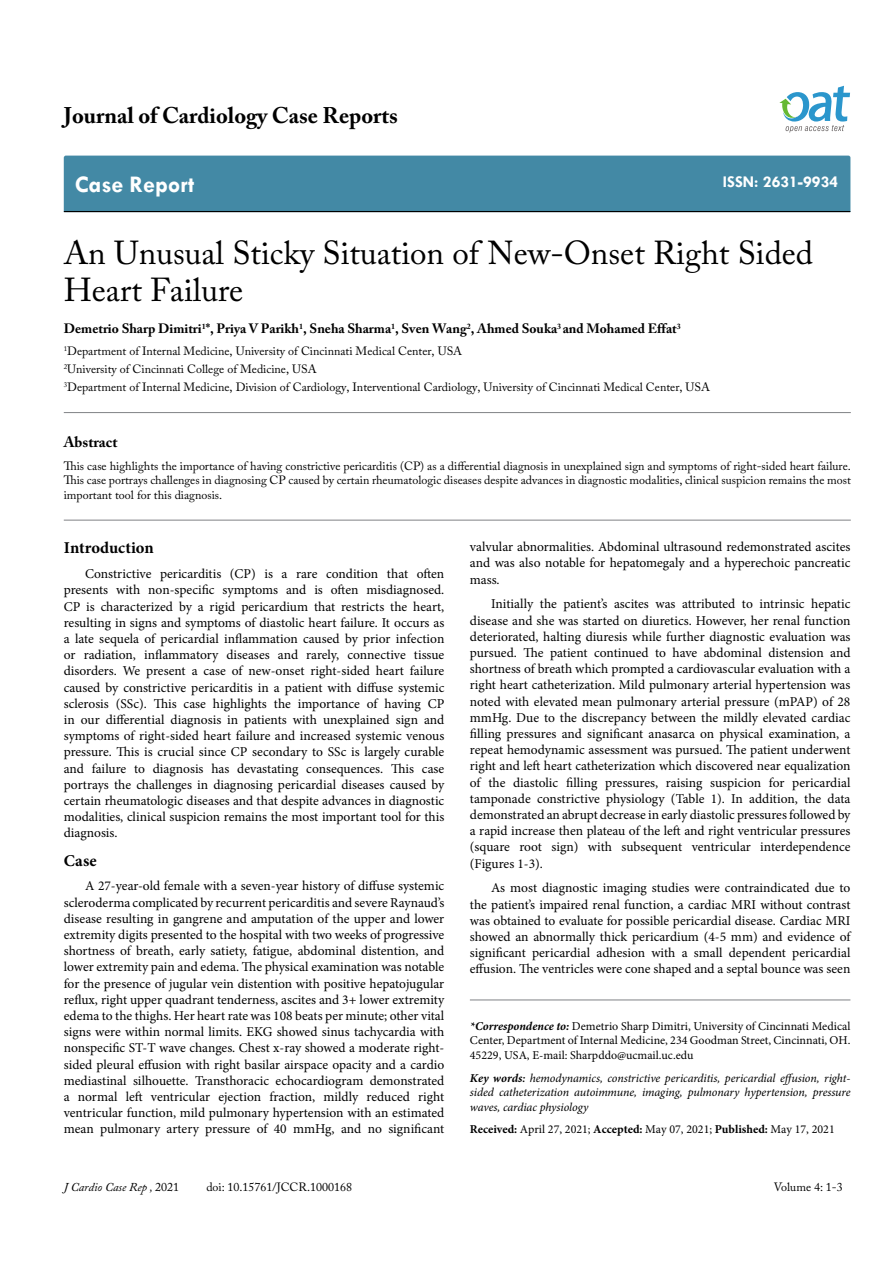
<style>
.page{position:relative;width:893px;height:1263px;background:#fff}
.page>*{position:absolute;margin:0;border:0;box-sizing:border-box;transform-origin:0 0}
.t1{font:33px/37.5px "Adobe Caslon Pro";color:#000}
.t2{font:700 24px "Tw Cen";color:#fff}
.t3{font:700 22.5px "Adobe Caslon Pro";color:#000}
.t4{font:700 16.5px "Minion Pro";letter-spacing:.005em;color:#000}
.t5{font:700 16.5px "Tw Cen";color:#fff}
.t6{font:700 15px "Adobe Caslon Pro";color:#000}
.t7{font:13.5px/16.2px "Minion Pro";color:#000;text-align:justify}
.t8{font:700 13.5px "Adobe Caslon Pro";color:#000}
.t9{font:12px/18px "Adobe Caslon Pro";color:#000}
.t10{font:12px/14.4px "Minion Pro";color:#000;text-align:justify}
.t11{font:italic 12px/14.4px "Minion Pro";letter-spacing:-.01em;color:#000;text-align:justify}
.t12{font:italic 12px "Adobe Caslon Pro";color:#000}
.s1{font-weight:700;font-style:italic}
.s2{font-weight:700}
.s3{font-weight:600}
.s4{font-style:normal}
</style>
<div class="page">
<div style="left:64px;top:156px;width:786px;height:55px;background:#4389a5"></div>
<hr style="left:64px;top:211px;width:786px;height:1px;background:#000">
<svg style="left:779px;top:86px;width:71px;height:47px"></svg>
<hr style="left:64px;top:520px;width:787px;height:1px;background:#808285">
<hr style="left:64px;top:412px;width:787px;height:1px;background:#808285">
<hr style="left:470px;top:1000px;width:380px;height:1px;background:#808285">
<h3 class="t3" style="left:64px;top:102px;width:335px">Journal of Cardiology Case Reports</h3>
<h2 class="t2" style="left:75px;top:170px;width:121px">Case Report</h2>
<p class="t5" style="left:723px;top:172px;width:117px">ISSN: 2631-9934</p>
<h1 class="t1" style="left:64px;top:233px;width:751px">An Unusual Sticky Situation of New-Onset Right Sided<br>Heart Failure</h1>
<p class="t8" style="left:64px;top:320px;width:618px">Demetrio Sharp Dimitri<sup>1</sup>*, Priya V Parikh<sup>1</sup>, Sneha Sharma<sup>1</sup>, Sven Wang<sup>2</sup>, Ahmed Souka<sup>3</sup> and Mohamed Effat<sup>3</sup></p>
<p class="t9" style="left:64px;top:342px;width:648px"><sup>1</sup>Department of Internal Medicine, University of Cincinnati Medical Center, USA<br><sup>2</sup>University of Cincinnati College of Medicine, USA<br><sup>3</sup>Department of Internal Medicine, Division of Cardiology, Interventional Cardiology, University of Cincinnati Medical Center, USA</p>
<p class="t6" style="left:64px;top:433px;width:55px">Abstract</p>
<p class="t9" style="left:64px;top:459px;width:789px;line-height:14.4px;text-align:justify">This case highlights the importance of having constrictive pericarditis (CP) as a differential diagnosis in unexplained sign and symptoms of right-sided heart failure.<br>This case portrays challenges in diagnosing CP caused by certain rheumatologic diseases despite advances in diagnostic modalities, clinical suspicion remains the most important tool for this diagnosis.</p>
<p class="t4" style="left:64px;top:536px;width:91px">Introduction</p>
<p class="t7" style="left:64px;top:566px;width:382px;text-indent:21px">Constrictive pericarditis (CP) is a rare condition that often presents with non-specific symptoms and is often misdiagnosed.<br>CP is characterized by a rigid pericardium that restricts the heart, resulting in signs and symptoms of diastolic heart failure. It occurs as a late sequela of pericardial inflammation caused by prior infection or radiation, inflammatory diseases and rarely, connective tissue disorders. We present a case of new-onset right-sided heart failure caused by constrictive pericarditis in a patient with diffuse systemic sclerosis (SSc). This case highlights the importance of having CP in our differential diagnosis in patients with unexplained sign and symptoms of right-sided heart failure and increased systemic venous pressure. This is crucial since CP secondary to SSc is largely curable and failure to diagnosis has devastating consequences. This case portrays the challenges in diagnosing pericardial diseases caused by certain rheumatologic diseases and that despite advances in diagnostic modalities, clinical suspicion remains the most important tool for this diagnosis.</p>
<p class="t4" style="left:64px;top:849px;width:34px">Case</p>
<p class="t7" style="left:64px;top:878px;width:382px;text-indent:21px">A 27-year-old female with a seven-year history of diffuse systemic scleroderma complicated by recurrent pericarditis and severe Raynaud’s disease resulting in gangrene and amputation of the upper and lower extremity digits presented to the hospital with two weeks of progressive shortness of breath, early satiety, fatigue, abdominal distention, and lower extremity pain and edema. The physical examination was notable for the presence of jugular vein distention with positive hepatojugular reflux, right upper quadrant tenderness, ascites and 3+ lower extremity edema to the thighs. Her heart rate was 108 beats per minute; other vital signs were within normal limits. EKG showed sinus tachycardia with nonspecific ST-T wave changes. Chest x-ray showed a moderate right&shy;sided pleural effusion with right basilar airspace opacity and a cardio mediastinal silhouette. Transthoracic echocardiogram demonstrated a normal left ventricular ejection fraction, mildly reduced right ventricular function, mild pulmonary hypertension with an estimated mean pulmonary artery pressure of 40 mmHg, and no significant</p>
<p class="t7" style="left:470px;top:539px;width:382px">valvular abnormalities. Abdominal ultrasound redemonstrated ascites and was also notable for hepatomegaly and a hyperechoic pancreatic mass.</p>
<p class="t7" style="left:470px;top:596px;width:382px;text-indent:21px">Initially the patient’s ascites was attributed to intrinsic hepatic disease and she was started on diuretics. However, her renal function deteriorated, halting diuresis while further diagnostic evaluation was pursued. The patient continued to have abdominal distension and shortness of breath which prompted a cardiovascular evaluation with a right heart catheterization. Mild pulmonary arterial hypertension was noted with elevated mean pulmonary arterial pressure (mPAP) of 28 mmHg. Due to the discrepancy between the mildly elevated cardiac filling pressures and significant anasarca on physical examination, a repeat hemodynamic assessment was pursued. The patient underwent right and left heart catheterization which discovered near equalization of the diastolic filling pressures, raising suspicion for pericardial tamponade constrictive physiology (Table 1). In addition, the data demonstrated an abrupt decrease in early diastolic pressures followed by a rapid increase then plateau of the left and right ventricular pressures (square root sign) with subsequent ventricular interdependence (Figures 1-3).</p>
<p class="t7" style="left:470px;top:880px;width:382px;text-indent:21px">As most diagnostic imaging studies were contraindicated due to the patient’s impaired renal function, a cardiac MRI without contrast was obtained to evaluate for possible pericardial disease. Cardiac MRI showed an abnormally thick pericardium (4-5 mm) and evidence of significant pericardial adhesion with a small dependent pericardial effusion. The ventricles were cone shaped and a septal bounce was seen</p>
<p class="t10" style="left:470px;top:1019px;width:382px"><span class="s1">*Correspondence to:</span> Demetrio Sharp Dimitri, University of Cincinnati Medical Center, Department of Internal Medicine, 234 Goodman Street, Cincinnati, OH.<br>45229, USA, E-mail: Sharpddo@ucmail.uc.edu</p>
<p class="t11" style="left:470px;top:1071px;width:382px"><span class="s2">Key words</span><span class="s3">:</span> hemodynamics, constrictive pericarditis, pericardial effusion, right&shy;sided catheterization autoimmune, imaging, pulmonary hypertension, pressure waves, cardiac physiology</p>
<p class="t10" style="left:470px;top:1122px;width:366px"><span class="s2">Received:</span> April 27, 2021; <span class="s2">Accepted:</span> May 07, 2021; <span class="s2">Published:</span> May 17, 2021</p>
<p class="t12" style="left:64px;top:1180px;width:117px">J Cardio Case Rep , <span class="s4">2021</span></p>
<p class="t9" style="left:206px;top:1178px;width:147px">doi: 10.15761/JCCR.1000168</p>
<p class="t9" style="left:774px;top:1178px;width:71px">Volume 4: 1-3</p>
</div>
